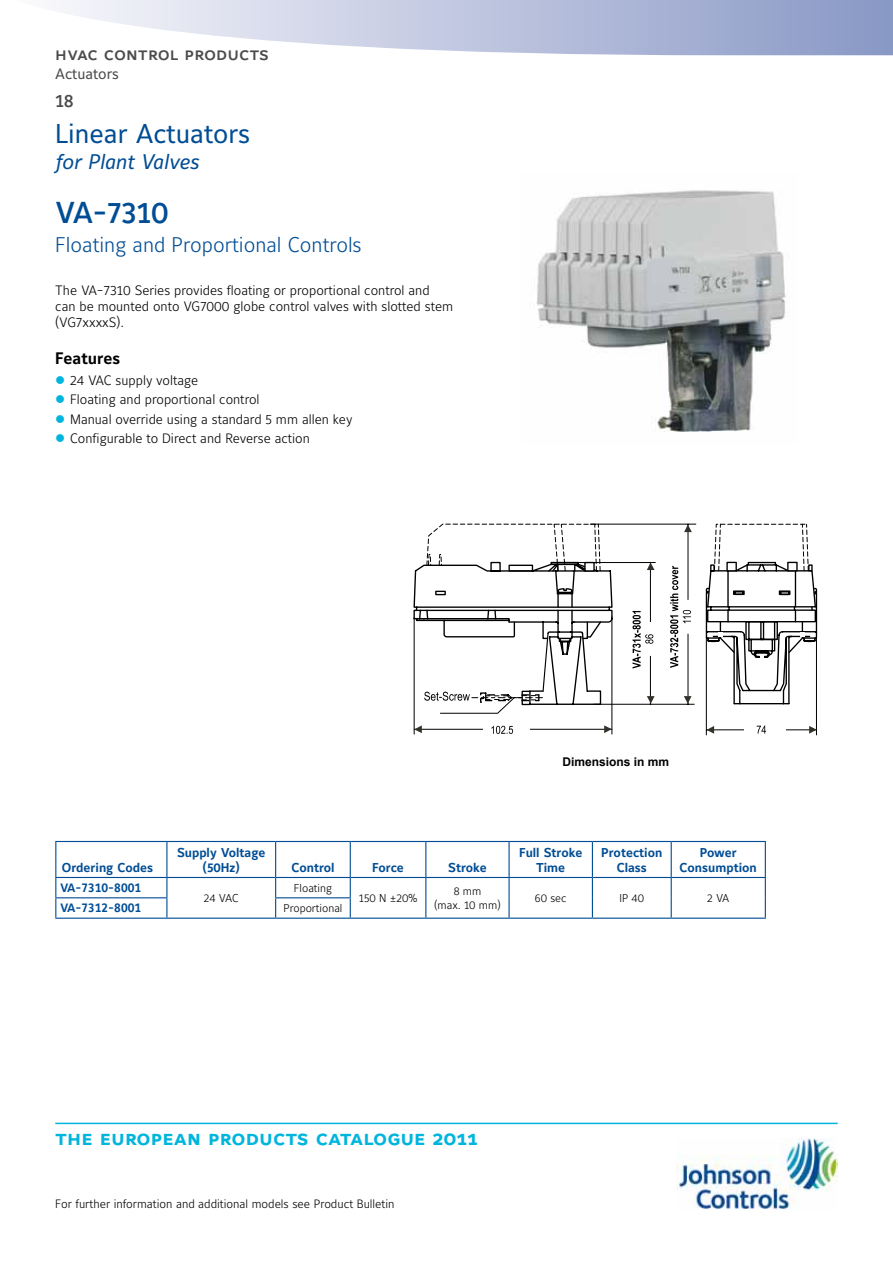
<style>
.page{position:relative;width:893px;height:1263px;background:#fff}
.page>*{position:absolute;margin:0;border:0;box-sizing:border-box;transform-origin:0 0}
.t1{font:30px "Maurea Medium Lf";color:#004d95}
.t2{font:27px "Maurea Regular Lf";color:#004d95}
.t3{font:21px "Maurea JCI Bold Caps";color:#00b5dd}
.t4{font:21px "Maurea Light Lf";color:#004d95}
.t5{font:21px "Maurea Regular Italic Lf";color:#004d95}
.t6{font:18px "Maurea JCI Medium Caps";color:#4b4b4d}
.t7{font:18px "Maurea Medium Lf";color:#4b4b4d}
.t8{font:16.5px "Maurea Bold Lf";color:#000}
.t9{font:15px "Maurea Regular Lf";color:#4b4b4d}
.t10{font:13.5px/19.6px "Maurea Light Lf";color:#000}
.t11{font:12.75px/15px "Maurea Bold Lf";color:#004d95;text-align:center}
.t12{font:12px "Maurea Light Lf";color:#000}
.t13{font:12px "Maurea Bold Tf";color:#004d95}
.t14{font:700 12px "Arial";color:#000}
.t15{font:11.25px/13.5px "Maurea Light Lf";color:#000;text-align:center}
</style>
<div class="page">
<img style="left:677px;top:1138px;width:161px;height:71px">
<hr style="left:55px;top:1123px;width:783px;height:1px;background:#00b5dd">
<svg style="left:66px;top:0;width:826px;height:55px"></svg>
<svg style="left:892px;top:0;width:1px;height:56px"></svg>
<svg style="left:56px;top:842px;width:709px;height:76px"></svg>
<hr style="left:55px;top:841px;width:112px;height:1px;background:#004d95">
<hr style="left:55px;top:842px;width:1px;height:35px;background:#004d95">
<hr style="left:167px;top:841px;width:109px;height:1px;background:#004d95">
<hr style="left:166px;top:842px;width:1px;height:35px;background:#004d95">
<hr style="left:276px;top:841px;width:74px;height:1px;background:#004d95">
<hr style="left:275px;top:842px;width:1px;height:35px;background:#004d95">
<hr style="left:350px;top:841px;width:76px;height:1px;background:#004d95">
<hr style="left:350px;top:842px;width:1px;height:35px;background:#004d95">
<hr style="left:426px;top:841px;width:83px;height:1px;background:#004d95">
<hr style="left:425px;top:842px;width:1px;height:35px;background:#004d95">
<hr style="left:509px;top:841px;width:83px;height:1px;background:#004d95">
<hr style="left:508px;top:842px;width:2px;height:35px;background:#004d95">
<hr style="left:592px;top:841px;width:79px;height:1px;background:#004d95">
<hr style="left:592px;top:842px;width:1px;height:35px;background:#004d95">
<hr style="left:671px;top:841px;width:95px;height:1px;background:#004d95">
<hr style="left:671px;top:842px;width:1px;height:35px;background:#004d95">
<hr style="left:765px;top:842px;width:1px;height:35px;background:#004d95">
<hr style="left:508px;top:878px;width:2px;height:20px;background:#004d95">
<hr style="left:55px;top:897px;width:112px;height:1px;background:#004d95">
<svg style="left:55px;top:878px;width:1px;height:40px"></svg>
<hr style="left:275px;top:897px;width:76px;height:1px;background:#004d95">
<svg style="left:275px;top:878px;width:1px;height:40px"></svg>
<svg style="left:350px;top:878px;width:1px;height:40px"></svg>
<svg style="left:425px;top:878px;width:1px;height:40px"></svg>
<hr style="left:508px;top:898px;width:2px;height:20px;background:#004d95">
<svg style="left:592px;top:878px;width:1px;height:40px"></svg>
<svg style="left:671px;top:878px;width:1px;height:40px"></svg>
<svg style="left:765px;top:878px;width:1px;height:40px"></svg>
<hr style="left:55px;top:918px;width:112px;height:1px;background:#004d95">
<hr style="left:167px;top:918px;width:109px;height:1px;background:#004d95">
<hr style="left:276px;top:918px;width:74px;height:1px;background:#004d95">
<hr style="left:350px;top:918px;width:76px;height:1px;background:#004d95">
<hr style="left:426px;top:918px;width:83px;height:1px;background:#004d95">
<hr style="left:509px;top:918px;width:83px;height:1px;background:#004d95">
<hr style="left:592px;top:918px;width:79px;height:1px;background:#004d95">
<hr style="left:671px;top:918px;width:95px;height:1px;background:#004d95">
<hr style="left:55px;top:877px;width:112px;height:1px;background:#004d95">
<hr style="left:167px;top:877px;width:109px;height:1px;background:#004d95">
<hr style="left:276px;top:877px;width:74px;height:1px;background:#004d95">
<hr style="left:350px;top:877px;width:76px;height:1px;background:#004d95">
<hr style="left:426px;top:877px;width:83px;height:1px;background:#004d95">
<hr style="left:509px;top:877px;width:83px;height:1px;background:#004d95">
<hr style="left:592px;top:877px;width:79px;height:1px;background:#004d95">
<hr style="left:671px;top:877px;width:95px;height:1px;background:#004d95">
<svg style="left:166px;top:878px;width:1px;height:40px"></svg>
<img style="left:536px;top:190px;width:250px;height:242px">
<hr style="left:571px;top:562px;width:84px;height:1px;background:#000">
<hr style="left:590px;top:524px;width:106px;height:1px;background:#000">
<hr style="left:594px;top:704px;width:100px;height:1px;background:#000">
<hr style="left:688px;top:524px;width:1px;height:180px;background:#000">
<hr style="left:650px;top:562px;width:1px;height:142px;background:#000">
<hr style="left:414px;top:729px;width:198px;height:1px;background:#000">
<hr style="left:414px;top:617px;width:1px;height:117px;background:#000">
<hr style="left:611px;top:617px;width:1px;height:117px;background:#000">
<svg style="left:705px;top:523px;width:113px;height:182px"></svg>
<hr style="left:706px;top:637px;width:1px;height:98px;background:#000">
<hr style="left:816px;top:636px;width:1px;height:99px;background:#000">
<hr style="left:706px;top:729px;width:110px;height:1px;background:#000">
<svg style="left:413px;top:523px;width:200px;height:191px"></svg>
<div style="left:483px;top:727px;width:46px;height:9px;background:#fff"></div>
<svg style="left:632px;top:611px;width:21px;height:57px"></svg>
<svg style="left:670px;top:566px;width:21px;height:102px"></svg>
<div style="left:744px;top:726px;width:41px;height:9px;background:#fff"></div>
<svg style="left:491px;top:726px;width:22px;height:8px"></svg>
<svg style="left:757px;top:725px;width:9px;height:9px"></svg>
<svg style="left:604px;top:725px;width:8px;height:8px"></svg>
<svg style="left:647px;top:563px;width:8px;height:7px"></svg>
<svg style="left:684px;top:524px;width:8px;height:8px"></svg>
<svg style="left:647px;top:696px;width:8px;height:8px"></svg>
<svg style="left:684px;top:696px;width:8px;height:8px"></svg>
<svg style="left:414px;top:725px;width:8px;height:8px"></svg>
<svg style="left:809px;top:726px;width:8px;height:8px"></svg>
<svg style="left:706px;top:726px;width:8px;height:8px"></svg>
<h3 class="t6" style="left:55px;top:46px;width:215px">hvac control products</h3>
<p class="t9" style="left:55px;top:66px;width:65px">Actuators</p>
<h3 class="t7" style="left:55px;top:91px;width:20px">18</h3>
<h2 class="t2" style="left:55px;top:119px;width:197px">Linear Actuators</h2>
<h3 class="t5" style="left:55px;top:150px;width:145px">for Plant Valves</h3>
<h1 class="t1" style="left:55px;top:195px;width:115px">VA-7310</h1>
<h3 class="t4" style="left:55px;top:233px;width:308px">Floating and Proportional Controls</h3>
<p class="t10" style="left:55px;top:283px;width:399px;line-height:16.2px">The VA-7310 Series provides floating or proportional control and can be mounted onto VG7000 globe control valves with slotted stem (VG7xxxxS).</p>
<p class="t8" style="left:55px;top:349px;width:66px">Features</p>
<p class="t10" style="left:70px;top:371px;width:284px">24 VAC supply voltage<br>Floating and proportional control<br>Manual override using a standard 5 mm allen key Configurable to Direct and Reverse action</p>
<p class="t11" style="left:62px;top:860px;width:93px">Ordering Codes</p>
<p class="t11" style="left:177px;top:845px;width:90px">Supply Voltage (50Hz)</p>
<p class="t11" style="left:291px;top:860px;width:45px">Control</p>
<p class="t11" style="left:372px;top:860px;width:33px">Force</p>
<p class="t11" style="left:448px;top:860px;width:40px">Stroke</p>
<p class="t14" style="left:562px;top:754px;width:108px">Dimensions in mm</p>
<p class="t11" style="left:519px;top:845px;width:65px">Full Stroke<br>Time</p>
<p class="t11" style="left:601px;top:845px;width:63px">Protection<br>Class</p>
<p class="t11" style="left:680px;top:845px;width:79px">Power<br>Consumption</p>
<p class="t13" style="left:60px;top:881px;width:83px">VA-7310-8001</p>
<p class="t15" style="left:294px;top:882px;width:40px">Floating</p>
<p class="t15" style="left:204px;top:892px;width:36px">24 VAC</p>
<p class="t13" style="left:60px;top:902px;width:83px">VA-7312-8001</p>
<p class="t15" style="left:283px;top:902px;width:60px">Proportional</p>
<p class="t15" style="left:359px;top:892px;width:60px">150 N ±20%</p>
<p class="t15" style="left:434px;top:885px;width:68px">8 mm<br>(max. 10 mm)</p>
<p class="t15" style="left:535px;top:892px;width:33px">60 sec</p>
<p class="t15" style="left:619px;top:892px;width:26px">IP 40</p>
<p class="t15" style="left:707px;top:892px;width:24px">2 VA</p>
<h3 class="t3" style="left:55px;top:1128px;width:424px">the european products catalogue 2011</h3>
<p class="t12" style="left:55px;top:1197px;width:341px">For further information and additional models see Product Bulletin</p>
</div>
